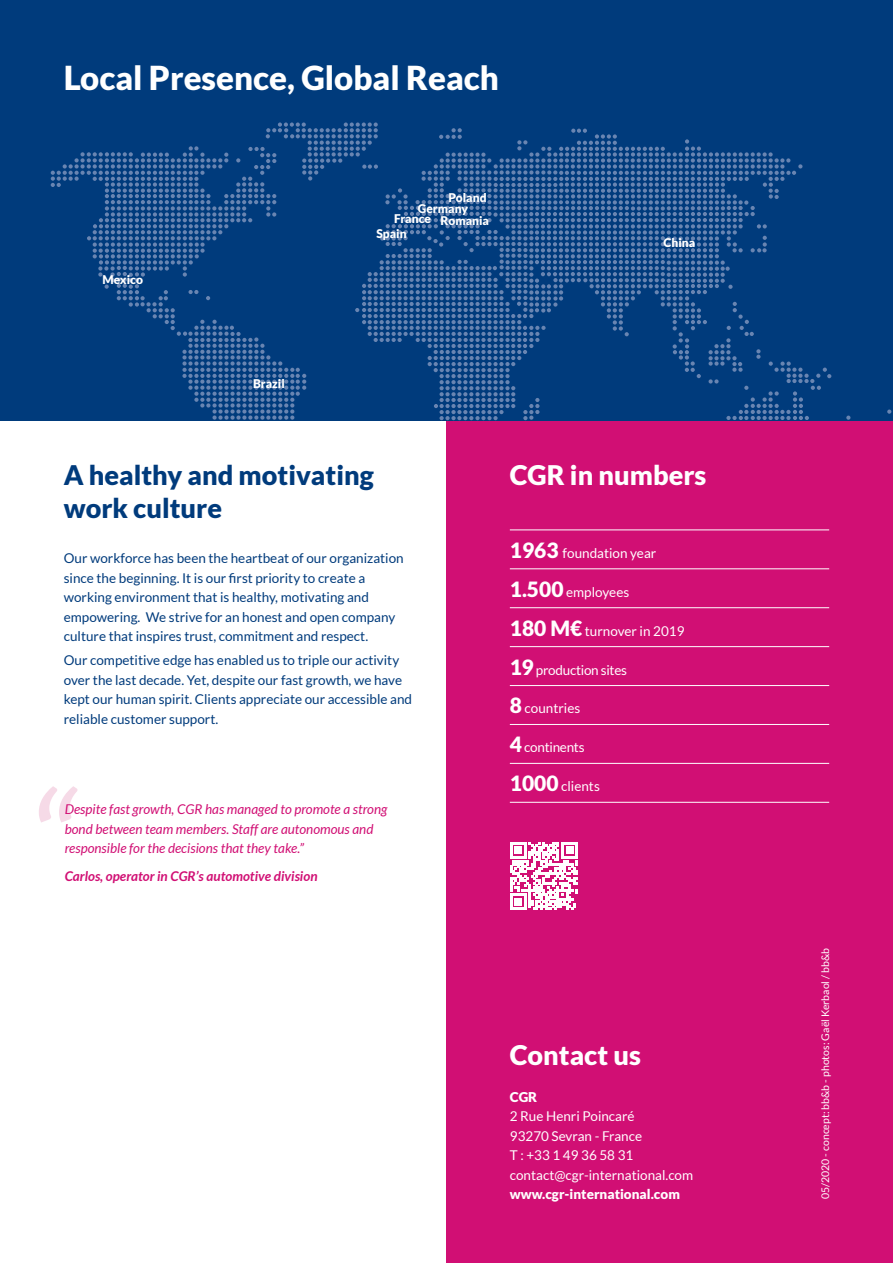
<style>
.page{position:relative;width:893px;height:1263px;background:#fff}
.page>*{position:absolute;margin:0;border:0;box-sizing:border-box;transform-origin:0 0}
.t1{font:italic 142.35px "Lato";color:#f6dae7}
.t2{font:900 33px "Lato";color:#fff}
.t3{font:900 27px/33px "Lato";color:#003b7c}
.t4{font:900 27px "Lato";color:#fff}
.t5{font:13.5px/19.5px "Lato";color:#003b7c}
.t6{font:13.5px/19.5px "Lato";color:#fff}
.t7{font:italic 13.5px/19.5px "Lato";color:#d10f74}
.t8{font:italic 700 13.5px "Lato";color:#d10f74}
.t9{font:13.5px "Lato";letter-spacing:-.02em;color:#fff}
.t10{font:900 13.5px "Lato";color:#fff}
.t11{font:900 12px/22.2px "Lato";color:#fff;text-align:right}
.t12{font:10.5px "Lato";color:#fff}
.s1{font-weight:900;font-size:21px}
</style>
<div class="page">
<div style="left:446px;top:421px;width:447px;height:842px;background:#d10f74"></div>
<div style="left:0;top:0;width:893px;height:421px;background:#003b7c"></div>
<svg style="left:887px;top:409px;width:4px;height:5px"></svg>
<svg style="left:846px;top:416px;width:4px;height:4px"></svg>
<svg style="left:51px;top:122px;width:780px;height:298px"></svg>
<hr style="left:510px;top:529px;width:319px;height:1px;background:#fff">
<hr style="left:510px;top:568px;width:319px;height:1px;background:#fff">
<hr style="left:510px;top:607px;width:319px;height:1px;background:#fff">
<hr style="left:510px;top:646px;width:319px;height:1px;background:#fff">
<hr style="left:510px;top:685px;width:319px;height:1px;background:#fff">
<hr style="left:510px;top:724px;width:319px;height:1px;background:#fff">
<hr style="left:510px;top:763px;width:319px;height:1px;background:#fff">
<hr style="left:510px;top:802px;width:319px;height:1px;background:#fff">
<svg style="left:510px;top:842px;width:68px;height:68px"></svg>
<h2 class="t2" style="left:64px;top:59px;width:437px">Local Presence, Global Reach</h2>
<p class="t11" style="left:102px;top:268px;width:42px">Mexico</p>
<p class="t11" style="left:394px;top:187px;width:96px">Poland<br>France Romania</p>
<p class="t11" style="left:418px;top:197px;width:52px">Germany</p>
<p class="t11" style="left:376px;top:222px;width:32px">Spain</p>
<p class="t11" style="left:664px;top:231px;width:33px">China</p>
<p class="t11" style="left:253px;top:373px;width:33px">Brazil</p>
<h3 class="t3" style="left:64px;top:458px;width:312px">A healthy and motivating work culture</h3>
<p class="t5" style="left:64px;top:548px;width:341px">Our workforce has been the heartbeat of our organization since the beginning. It is our first priority to create a working environment that is healthy, motivating and empowering. We strive for an honest and open company culture that inspires trust, commitment and respect.</p>
<p class="t5" style="left:64px;top:650px;width:350px">Our competitive edge has enabled us to triple our activity over the last decade. Yet, despite our fast growth, we have kept our human spirit. Clients appreciate our accessible and reliable customer support.</p>
<h1 class="t1" style="left:26px;top:764px;width:50px">“</h1>
<p class="t7" style="left:65px;top:800px;width:324px">Despite fast growth, CGR has managed to promote a strong bond between team members. Staff are autonomous and responsible for the decisions that they take.”</p>
<p class="t8" style="left:65px;top:869px;width:254px">Carlos, operator in CGR’s automotive division</p>
<h3 class="t4" style="left:510px;top:459px;width:198px">CGR in numbers</h3>
<p class="t6" style="left:510px;top:543px;width:148px"><span class="s1">1963</span> foundation year</p>
<p class="t6" style="left:510px;top:582px;width:121px"><span class="s1">1.500</span> employees</p>
<p class="t6" style="left:510px;top:621px;width:176px"><span class="s1">180 M€</span> turnover in 2019</p>
<p class="t9" style="left:510px;top:662px;width:119px"><span class="s1">19</span> production sites</p>
<p class="t6" style="left:510px;top:699px;width:72px"><span class="s1">8</span> countries</p>
<p class="t9" style="left:510px;top:740px;width:76px"><span class="s1">4</span> continents</p>
<p class="t6" style="left:510px;top:776px;width:92px"><span class="s1">1000</span> clients</p>
<h3 class="t4" style="left:510px;top:1039px;width:133px">Contact us</h3>
<p class="t10" style="left:510px;top:1089px;width:29px">CGR</p>
<p class="t6" style="left:510px;top:1106px;width:185px">2 Rue Henri Poincaré<br>93270 Sevran - France<br>T : +33 1 49 36 58 31 contact@cgr-international.com</p>
<p class="t10" style="left:510px;top:1186px;width:172px">www.cgr-international.com</p>
<p class="t12" style="left:819px;top:1199px;width:253px;rotate:-90deg">05/2020 - concept: bb&amp;b - photos: Gaël Kerbaol / bb&amp;b</p>
</div>
